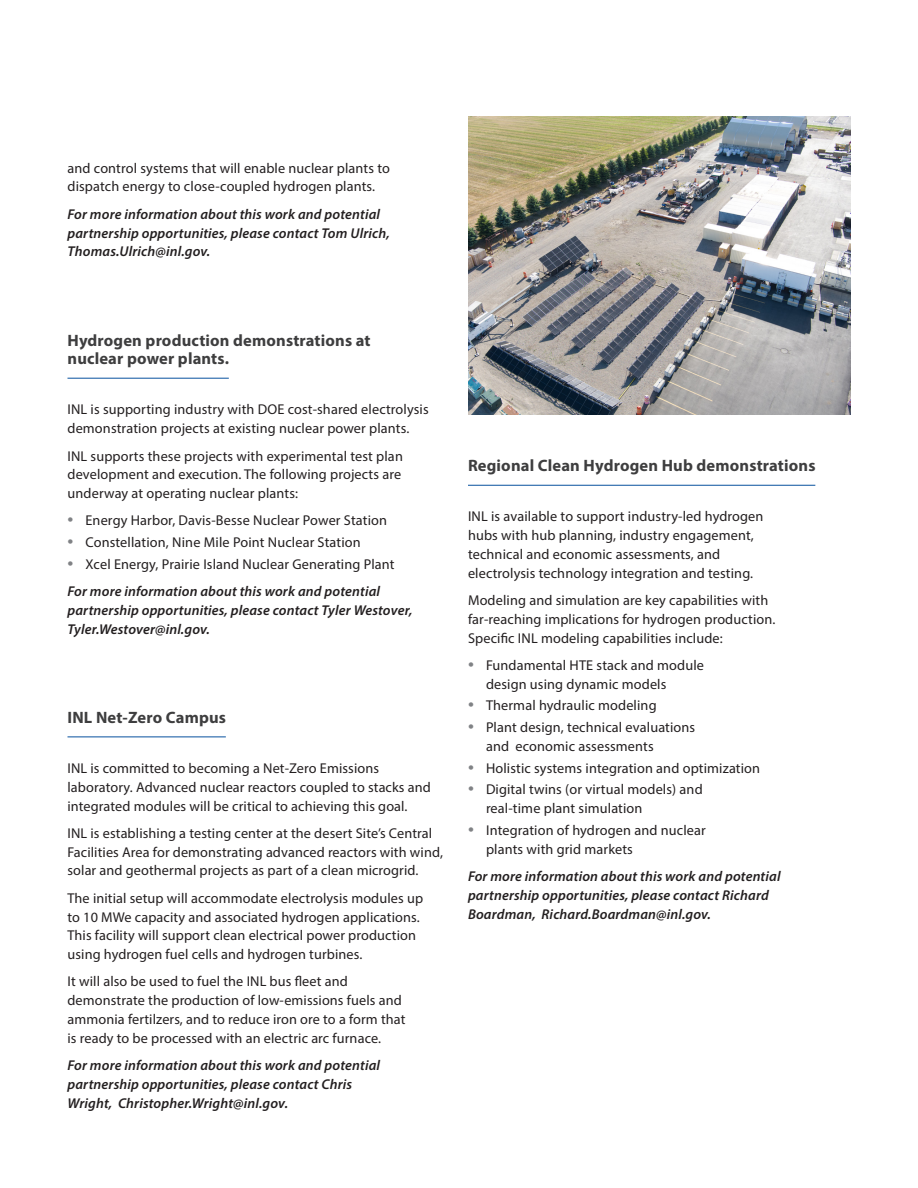
<style>
.page{position:relative;width:918px;height:1188px;background:#fff}
.page>*{position:absolute;margin:0;border:0;box-sizing:border-box;transform-origin:0 0}
.Lined_header{font:700 16.5px/18.8px "Myriad Pro";letter-spacing:.01em;color:#3e3e3f}
.Body_Text{font:14.25px/18.8px "Myriad Pro";letter-spacing:.01em;color:#231f20}
.First_para{font:14.25px/18.8px "Myriad Pro";letter-spacing:.01em;color:#231f20}
.For_more_info{font:italic 600 14.25px/18.8px "Myriad Pro";letter-spacing:.01em;color:#231f20}
.Body_Text-2{font:italic 600 14.25px/18.8px "Myriad Pro";letter-spacing:.01em;color:#231f20}
.s1{font-size:21px;color:#808285}
</style>
<div class="page">
<hr style="left:68px;top:378px;width:161px;height:1px;background:#07519e">
<hr style="left:68px;top:737px;width:158px;height:1px;background:#07519e">
<hr style="left:468px;top:485px;width:347px;height:1px;background:#07519e">
<img style="left:468px;top:117px;width:382px;height:298px">
<p class="Body_Text" style="left:68px;top:158px;width:324px">and control systems that will enable nuclear plants to dispatch energy to close-coupled hydrogen plants.</p>
<p class="Body_Text-2" style="left:68px;top:204px;width:324px">For more information about this work and potential partnership opportunities, please contact Tom Ulrich,<br>Thomas.Ulrich@inl.gov.</p>
<p class="Lined_header" style="left:68px;top:330px;width:305px">Hydrogen production demonstrations at nuclear power plants.</p>
<p class="First_para" style="left:68px;top:400px;width:363px">INL is supporting industry with DOE cost-shared electrolysis demonstration projects at existing nuclear power plants.</p>
<p class="Body_Text" style="left:68px;top:446px;width:337px;text-align:justify">INL supports these projects with experimental test plan development and execution. The following projects are underway at operating nuclear plants:</p>
<p class="Body_Text" style="left:68px;top:511px;width:321px"><span class="s1">•</span> Energy Harbor, Davis-Besse Nuclear Power Station</p>
<p class="Body_Text" style="left:68px;top:533px;width:295px"><span class="s1">•</span> Constellation, Nine Mile Point Nuclear Station</p>
<p class="Body_Text" style="left:68px;top:555px;width:329px"><span class="s1">•</span> Xcel Energy, Prairie Island Nuclear Generating Plant</p>
<p class="For_more_info" style="left:68px;top:582px;width:347px">For more information about this work and potential partnership opportunities, please contact Tyler Westover,<br>Tyler.Westover@inl.gov.</p>
<p class="Lined_header" style="left:68px;top:708px;width:160px">INL Net-Zero Campus</p>
<p class="First_para" style="left:68px;top:759px;width:365px">INL is committed to becoming a Net-Zero Emissions laboratory. Advanced nuclear reactors coupled to stacks and integrated modules will be critical to achieving this goal.</p>
<p class="Body_Text" style="left:68px;top:824px;width:377px">INL is establishing a testing center at the desert Site’s Central<br>Facilities Area for demonstrating advanced reactors with wind, solar and geothermal projects as part of a clean microgrid.</p>
<p class="Body_Text" style="left:68px;top:888px;width:357px">The initial setup will accommodate electrolysis modules up to 10 MWe capacity and associated hydrogen applications.<br>This facility will support clean electrical power production using hydrogen fuel cells and hydrogen turbines.</p>
<p class="Body_Text" style="left:68px;top:972px;width:340px">It will also be used to fuel the INL bus fleet and demonstrate the production of low-emissions fuels and ammonia fertilzers, and to reduce iron ore to a form that is ready to be processed with an electric arc furnace.</p>
<p class="For_more_info" style="left:68px;top:1056px;width:314px">For more information about this work and potential partnership opportunities, please contact Chris<br>Wright, Christopher.Wright@inl.gov.</p>
<p class="Lined_header" style="left:468px;top:456px;width:349px">Regional Clean Hydrogen Hub demonstrations</p>
<p class="First_para" style="left:468px;top:507px;width:297px">INL is available to support industry-led hydrogen hubs with hub planning, industry engagement, technical and economic assessments, and electrolysis technology integration and testing.</p>
<p class="Body_Text" style="left:468px;top:591px;width:309px">Modeling and simulation are key capabilities with far-reaching implications for hydrogen production.<br>Specific INL modeling capabilities include:</p>
<p class="Body_Text" style="left:486px;top:656px;width:220px;text-indent:-18px"><span class="s1">•</span> Fundamental HTE stack and module design using dynamic models</p>
<p class="Body_Text" style="left:468px;top:696px;width:190px"><span class="s1">•</span> Thermal hydraulic modeling</p>
<p class="Body_Text" style="left:486px;top:718px;width:211px;text-indent:-18px"><span class="s1">•</span> Plant design, technical evaluations and economic assessments</p>
<p class="Body_Text" style="left:468px;top:758px;width:294px"><span class="s1">•</span> Holistic systems integration and optimization</p>
<p class="Body_Text" style="left:486px;top:780px;width:218px;text-indent:-18px"><span class="s1">•</span> Digital twins (or virtual models) and real-time plant simulation</p>
<p class="Body_Text" style="left:486px;top:821px;width:221px;text-indent:-18px"><span class="s1">•</span> Integration of hydrogen and nuclear plants with grid markets</p>
<p class="For_more_info" style="left:468px;top:867px;width:314px">For more information about this work and potential partnership opportunities, please contact Richard<br>Boardman, Richard.Boardman@inl.gov.</p>
</div>
